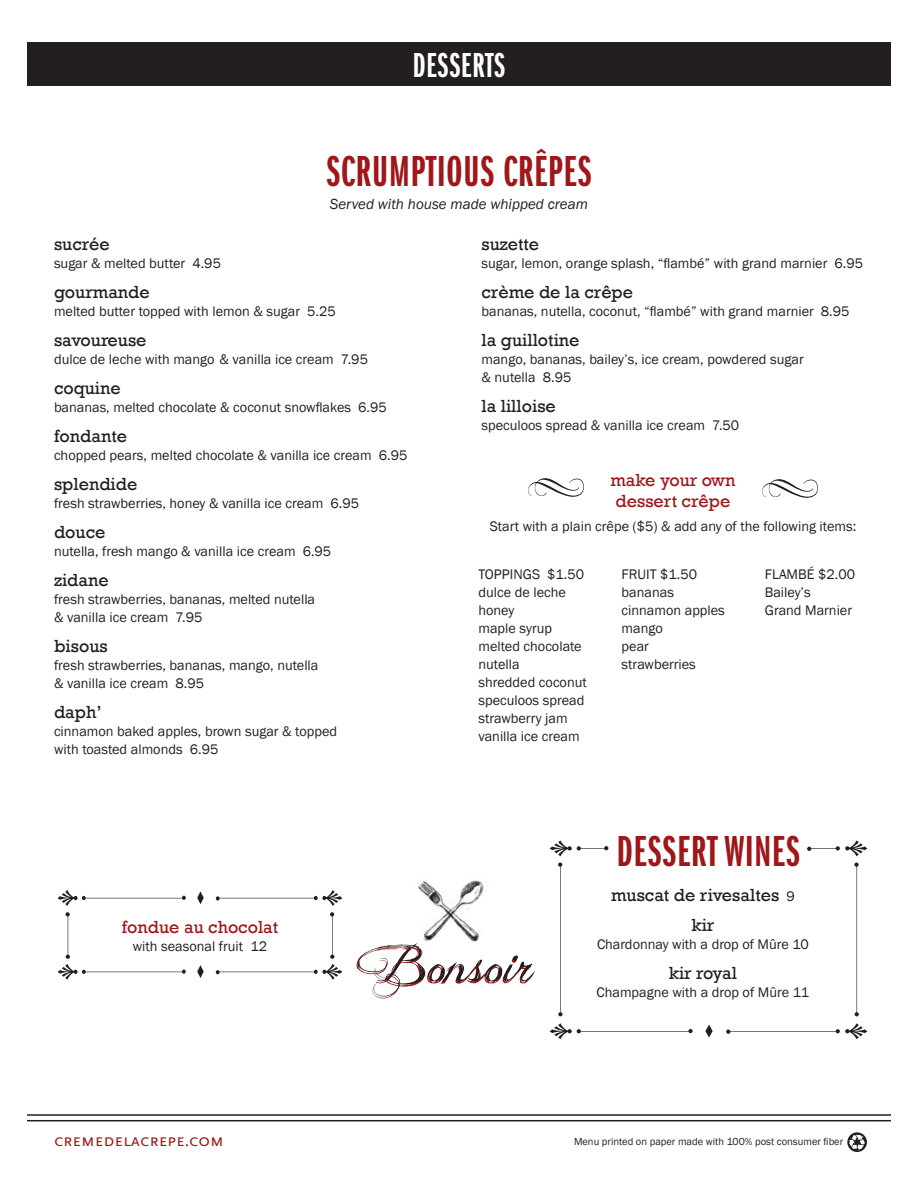
<style>
.page{position:relative;width:918px;height:1188px;background:#fff}
.page>*{position:absolute;margin:0;border:0;box-sizing:border-box;transform-origin:0 0}
.t1{font:45px "Franklin Gothic Demi X Cmpr";letter-spacing:.02em;color:#a01619}
.t2{font:36px "Franklin Gothic Demi X Cmpr";letter-spacing:.02em;color:#fff}
.t3{font:18px "Rockwell";color:#231f20}
.t4{font:18px/21px "Rockwell";color:#a01619}
.t5{font:18px "Scala Sans Caps";color:#a01619}
.t6{font:italic 15px "Franklin Gothic";color:#231f20}
.t7{font:14.25px/18px "Franklin Gothic";color:#231f20}
.t8{font:10.5px "Franklin Gothic";color:#231f20}
.s1{font-family:"Franklin Gothic";font-size:14.25px}
</style>
<div class="page">
<img style="left:418px;top:880px;width:66px;height:62px">
<svg style="left:357px;top:943px;width:178px;height:55px"></svg>
<div style="left:27px;top:42px;width:864px;height:44px;background:#231f20"></div>
<svg style="left:528px;top:478px;width:56px;height:19px"></svg>
<svg style="left:762px;top:479px;width:56px;height:19px"></svg>
<hr style="left:27px;top:1114px;width:864px;height:2px;background:#231f20">
<hr style="left:27px;top:1120px;width:864px;height:1px;background:#231f20">
<svg style="left:847px;top:1132px;width:20px;height:20px"></svg>
<svg style="left:58px;top:890px;width:284px;height:16px"></svg>
<svg style="left:558px;top:863px;width:5px;height:153px"></svg>
<svg style="left:58px;top:912px;width:284px;height:68px"></svg>
<svg style="left:854px;top:863px;width:5px;height:153px"></svg>
<svg style="left:550px;top:840px;width:317px;height:16px"></svg>
<svg style="left:550px;top:1023px;width:317px;height:16px"></svg>
<p class="t2" style="left:413px;top:46px;width:94px">DESSERTS</p>
<p class="t1" style="left:326px;top:147px;width:267px">SCRUMPTIOUS CRÊPES</p>
<p class="t6" style="left:330px;top:194px;width:260px">Served with house made whipped cream</p>
<p class="t3" style="left:54px;top:234px;width:57px">sucrée</p>
<p class="t7" style="left:54px;top:255px;width:169px">sugar &amp; melted butter 4.95</p>
<p class="t3" style="left:54px;top:282px;width:97px">gourmande</p>
<p class="t7" style="left:54px;top:303px;width:283px">melted butter topped with lemon &amp; sugar 5.25</p>
<p class="t3" style="left:54px;top:330px;width:94px">savoureuse</p>
<p class="t7" style="left:54px;top:351px;width:316px">dulce de leche with mango &amp; vanilla ice cream 7.95</p>
<p class="t3" style="left:54px;top:378px;width:68px">coquine</p>
<p class="t7" style="left:54px;top:399px;width:334px">bananas, melted chocolate &amp; coconut snowflakes 6.95</p>
<p class="t3" style="left:54px;top:426px;width:75px">fondante</p>
<p class="t7" style="left:54px;top:447px;width:355px">chopped pears, melted chocolate &amp; vanilla ice cream 6.95</p>
<p class="t3" style="left:54px;top:474px;width:85px">splendide</p>
<p class="t7" style="left:54px;top:495px;width:307px">fresh strawberries, honey &amp; vanilla ice cream 6.95</p>
<p class="t3" style="left:54px;top:522px;width:53px">douce</p>
<p class="t7" style="left:54px;top:543px;width:279px">nutella, fresh mango &amp; vanilla ice cream 6.95</p>
<p class="t3" style="left:54px;top:570px;width:56px">zidane</p>
<p class="t7" style="left:54px;top:591px;width:263px">fresh strawberries, bananas, melted nutella</p>
<p class="t7" style="left:54px;top:609px;width:150px">&amp; vanilla ice cream 7.95</p>
<p class="t3" style="left:54px;top:636px;width:55px">bisous</p>
<p class="t7" style="left:54px;top:657px;width:266px">fresh strawberries, bananas, mango, nutella</p>
<p class="t7" style="left:54px;top:675px;width:152px">&amp; vanilla ice cream 8.95</p>
<p class="t3" style="left:54px;top:702px;width:49px">daph’</p>
<p class="t7" style="left:54px;top:723px;width:285px">cinnamon baked apples, brown sugar &amp; topped</p>
<p class="t7" style="left:54px;top:741px;width:166px">with toasted almonds 6.95</p>
<p class="t4" style="left:122px;top:917px;width:158px">fondue au chocolat</p>
<p class="t7" style="left:133px;top:937px;width:136px">with seasonal fruit 12</p>
<p class="t3" style="left:482px;top:234px;width:59px">suzette</p>
<p class="t7" style="left:482px;top:255px;width:383px">sugar, lemon, orange splash, “flambé” with grand marnier 6.95</p>
<p class="t3" style="left:482px;top:282px;width:153px">crème de la crêpe</p>
<p class="t7" style="left:482px;top:303px;width:370px">bananas, nutella, coconut, “flambé” with grand marnier 8.95</p>
<p class="t3" style="left:482px;top:330px;width:100px">la guillotine</p>
<p class="t7" style="left:482px;top:351px;width:324px">mango, bananas, bailey’s, ice cream, powdered sugar</p>
<p class="t7" style="left:482px;top:369px;width:91px">&amp; nutella 8.95</p>
<p class="t3" style="left:482px;top:396px;width:76px">la lilloise</p>
<p class="t7" style="left:482px;top:417px;width:259px">speculoos spread &amp; vanilla ice cream 7.50</p>
<p class="t4" style="left:610px;top:469px;width:127px">make your own dessert crêpe</p>
<p class="t7" style="left:490px;top:517px;width:368px">Start with a plain crêpe ($5) &amp; add any of the following items:</p>
<p class="t7" style="left:478px;top:566px;width:107px">TOPPINGS $1.50</p>
<p class="t7" style="left:478px;top:584px;width:89px">dulce de leche</p>
<p class="t7" style="left:478px;top:602px;width:37px">honey</p>
<p class="t7" style="left:478px;top:620px;width:75px">maple syrup</p>
<p class="t7" style="left:478px;top:638px;width:105px">melted chocolate</p>
<p class="t7" style="left:478px;top:656px;width:43px">nutella</p>
<p class="t7" style="left:478px;top:674px;width:110px">shredded coconut</p>
<p class="t7" style="left:478px;top:692px;width:107px">speculoos spread strawberry jam</p>
<p class="t7" style="left:478px;top:728px;width:103px">vanilla ice cream</p>
<p class="t7" style="left:622px;top:566px;width:77px">FRUIT $1.50</p>
<p class="t7" style="left:622px;top:584px;width:54px">bananas</p>
<p class="t7" style="left:622px;top:602px;width:105px">cinnamon apples</p>
<p class="t7" style="left:622px;top:620px;width:43px">mango</p>
<p class="t7" style="left:622px;top:638px;width:29px">pear</p>
<p class="t7" style="left:622px;top:656px;width:76px">strawberries</p>
<p class="t7" style="left:765px;top:566px;width:92px">FLAMBÉ $2.00</p>
<p class="t7" style="left:765px;top:584px;width:47px">Bailey’s</p>
<p class="t7" style="left:765px;top:602px;width:89px">Grand Marnier</p>
<p class="t1" style="left:617px;top:826px;width:185px">DESSERT WINES</p>
<p class="t3" style="left:611px;top:885px;width:185px">muscat de rivesaltes <span class="s1">9</span></p>
<p class="t3" style="left:691px;top:915px;width:25px">kir</p>
<p class="t7" style="left:597px;top:936px;width:213px">Chardonnay with a drop of Mûre 10</p>
<p class="t3" style="left:669px;top:963px;width:70px">kir royal</p>
<p class="t7" style="left:597px;top:984px;width:214px">Champagne with a drop of Mûre 11</p>
<p class="t5" style="left:54px;top:1130px;width:171px">cremedelacrepe.com</p>
<p class="t8" style="left:574px;top:1135px;width:271px">Menu printed on paper made with 100% post consumer fiber</p>
</div>
